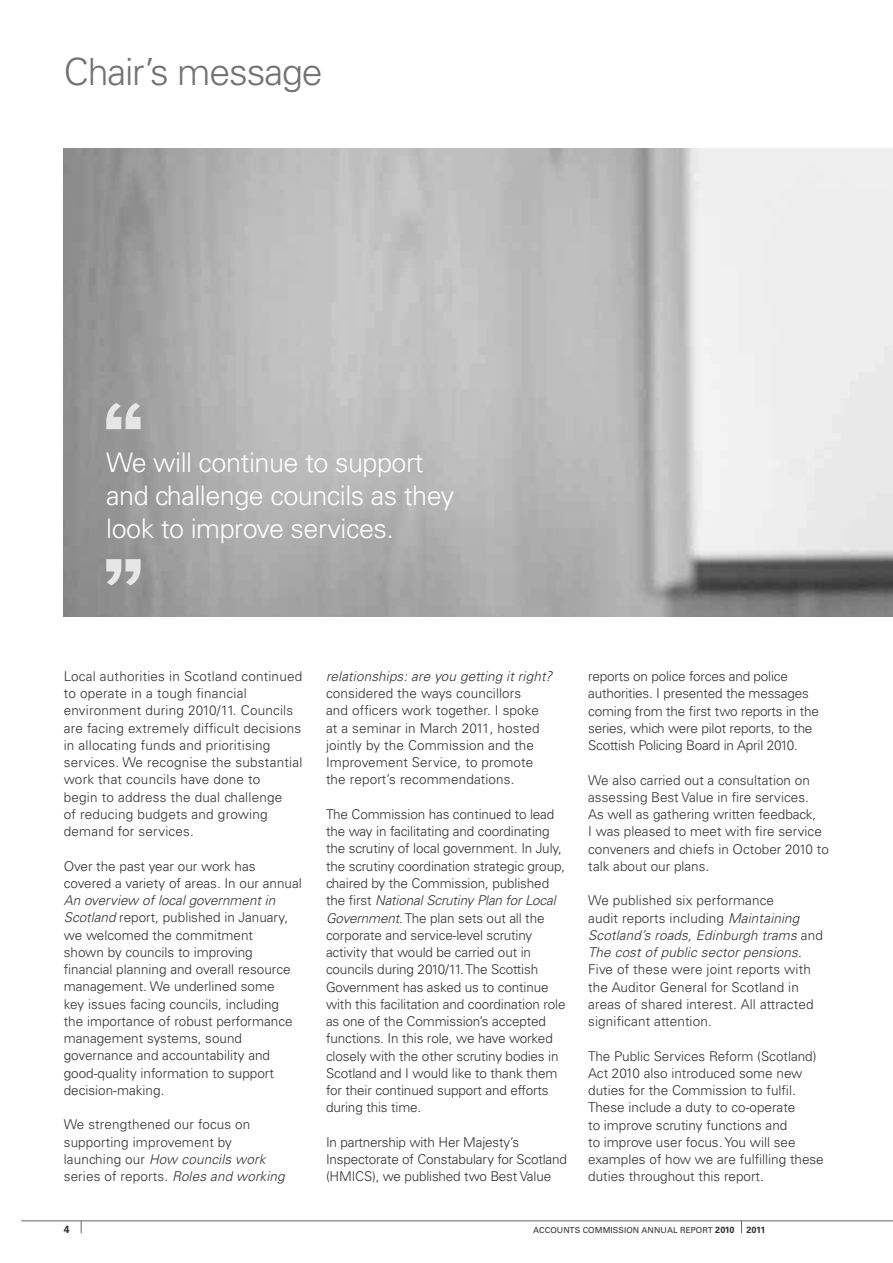
<style>
.page{position:relative;width:893px;height:1263px;background:#fff}
.page>*{position:absolute;margin:0;border:0;box-sizing:border-box;transform-origin:0 0}
.TOP_LARGE_HEAD{font:300 37.5px "Univers LT";letter-spacing:-.03em;color:#727272}
.PULL_QUOTE{font:300 27px/33px "Univers LT";letter-spacing:-.02em;color:#fff}
.BODY{font:300 13.5px/17.2px "Univers LT";color:#313131}
.t1{font:700 10.5px "Univers LT";color:#313131}
.t2{font:700 9px "Univers LT";color:#313131}
.t3{font:8.25px "Univers LT";letter-spacing:.01em;color:#313131}
.s1{font-style:italic}
.s2{font-weight:700;font-size:9px}
</style>
<div class="page">
<img style="left:64px;top:149px;width:829px;height:468px">
<svg style="left:106px;top:403px;width:35px;height:26px"></svg>
<svg style="left:106px;top:559px;width:35px;height:26px"></svg>
<hr style="left:21px;top:1220px;width:872px;height:1px;background:#686868">
<svg style="left:741px;top:1220px;width:1px;height:13px"></svg>
<svg style="left:81px;top:1220px;width:1px;height:13px"></svg>
<p class="TOP_LARGE_HEAD" style="left:64px;top:49px;width:260px">Chair’s message</p>
<p class="PULL_QUOTE" style="left:106px;top:446px;width:349px">We will continue to support and challenge councils as they look to improve services.</p>
<p class="BODY" style="left:64px;top:667px;width:240px">Local authorities in Scotland continued to operate in a tough financial environment during 2010/11. Councils are facing extremely difficult decisions in allocating funds and prioritising services. We recognise the substantial work that councils have done to<br>begin to address the dual challenge<br>of reducing budgets and growing demand for services.</p>
<p class="BODY" style="left:64px;top:857px;width:240px">Over the past year our work has covered a variety of areas. In our annual <span class="s1">An overview of local government in Scotland</span> report, published in January, we welcomed the commitment<br>shown by councils to improving financial planning and overall resource management. We underlined some<br>key issues facing councils, including the importance of robust performance management systems, sound governance and accountability and good-quality information to support decision-making.</p>
<p class="BODY" style="left:64px;top:1116px;width:222px">We strengthened our focus on supporting improvement by launching our <span class="s1">How councils work </span>series of reports. <span class="s1">Roles and working</span></p>
<p class="BODY" style="left:326px;top:667px;width:228px"><span class="s1">relationships: are you getting it right? </span>considered the ways councillors<br>and officers work together. I spoke at a seminar in March 2011, hosted jointly by the Commission and the Improvement Service, to promote the report’s recommendations.</p>
<p class="BODY" style="left:326px;top:805px;width:241px">The Commission has continued to lead the way in facilitating and coordinating the scrutiny of local government. In July, the scrutiny coordination strategic group, chaired by the Commission, published the first <span class="s1">National Scrutiny Plan for Local Government.</span> The plan sets out all the corporate and service-level scrutiny activity that would be carried out in councils during 2010/11. The Scottish Government has asked us to continue with this facilitation and coordination role as one of the Commission’s accepted functions. In this role, we have worked closely with the other scrutiny bodies in Scotland and I would like to thank them for their continued support and efforts during this time.</p>
<p class="BODY" style="left:326px;top:1133px;width:242px">In partnership with Her Majesty’s<br>Inspectorate of Constabulary for Scotland (HMICS), we published two Best Value</p>
<p class="BODY" style="left:588px;top:668px;width:232px">reports on police forces and police authorities. I presented the messages coming from the first two reports in the series, which were pilot reports, to the Scottish Policing Board in April 2010.</p>
<p class="BODY" style="left:588px;top:771px;width:242px">We also carried out a consultation on assessing Best Value in fire services.<br>As well as gathering written feedback,<br>I was pleased to meet with fire service conveners and chiefs in October 2010 to talk about our plans.</p>
<p class="BODY" style="left:588px;top:892px;width:236px">We published six performance<br>audit reports including <span class="s1">Maintaining Scotland’s roads, Edinburgh trams</span> and <span class="s1">The cost of public sector pensions</span>.<br>Five of these were joint reports with the Auditor General for Scotland in areas of shared interest. All attracted significant attention.</p>
<p class="BODY" style="left:588px;top:1047px;width:237px">The Public Services Reform (Scotland)<br>Act 2010 also introduced some new duties for the Commission to fulfil.<br>These include a duty to co-operate<br>to improve scrutiny functions and<br>to improve user focus. You will see examples of how we are fulfilling these duties throughout this report.</p>
<p class="t1" style="left:64px;top:1223px;width:7px">4</p>
<p class="t3" style="left:533px;top:1225px;width:203px">ACCOUNTS COMMISSION ANNUAL REPORT <span class="s2">2010</span></p>
<p class="t2" style="left:746px;top:1225px;width:20px">2011</p>
</div>
